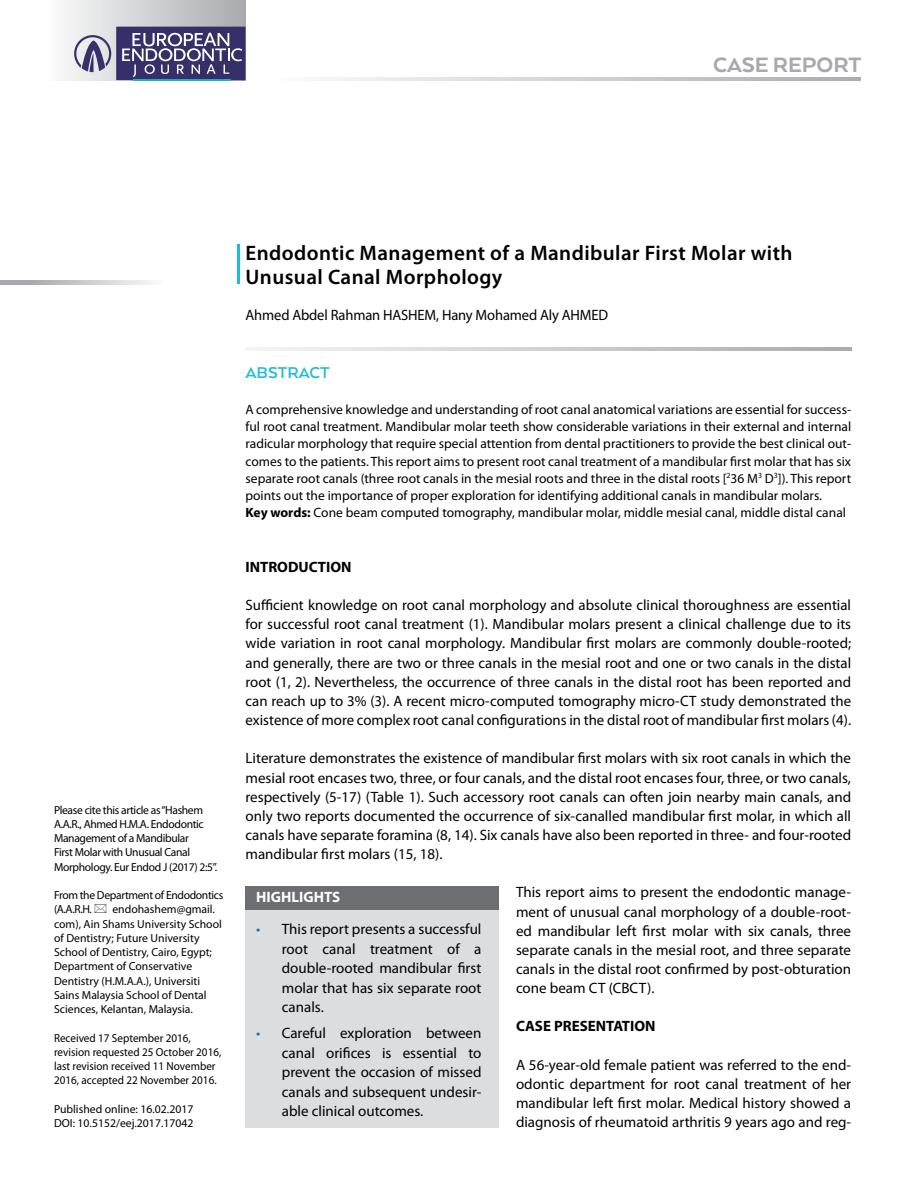
<style>
.page{position:relative;width:915px;height:1191px;background:#fff}
.page>*{position:absolute;margin:0;border:0;box-sizing:border-box;transform-origin:0 0}
.t1{font:800 24px "Arquitecta";color:#a7a9ac}
.t2{font:600 21px/24px "Myriad Pro";letter-spacing:.02em;color:#000}
.t3{font:700 18px "Arquitecta";color:#1abcdc}
.t4{font:15px/19.2px "Myriad Pro";color:#000;text-align:justify}
.t5{font:700 15px "Myriad Pro";color:#000}
.t6{font:700 15px "Myriad Pro";color:#fff}
.t7{font:13.5px/17.2px "Myriad Pro";color:#000}
.t8{font:11.7px/14.2px "Myriad Pro";color:#000}
.t9{font:11.7px/14.2px "Myriad Pro";letter-spacing:-.03em;color:#000}
.t10{font:11.7px/14.2px "Myriad Pro";color:#000;scale:.95 1}
.s1{font-weight:700}
.s2{color:#0182b4}
</style>
<div class="page">
<svg style="left:64px;top:0;width:181px;height:81px"></svg>
<img style="left:116px;top:27px;width:129px;height:53px">
<svg style="left:122px;top:33px;width:120px;height:44px;background:#66628c"></svg>
<img style="left:133px;top:79px;width:97px;height:1px">
<svg style="left:74px;top:35px;width:37px;height:37px"></svg>
<svg style="left:327px;top:77px;width:533px;height:4px;background:#ced0d1"></svg>
<svg style="left:251px;top:347px;width:599px;height:3px;background:#cecfd1"></svg>
<svg style="left:0;top:281px;width:152px;height:3px"></svg>
<hr style="left:237px;top:244px;width:2px;height:40px;background:#1abcdc">
<div style="left:245px;top:885px;width:254px;height:242px;background:#dcddde"></div>
<div style="left:245px;top:885px;width:254px;height:24px;background:#6d6e71"></div>
<h1 class="t1" style="left:712px;top:50px;width:150px">CASE REPORT</h1>
<p class="t9" style="left:54px;top:802px;width:165px">Please cite this article as “Hashem<br>A.A.R., Ahmed H.M.A. Endodontic<br>Management of a Mandibular<br>First Molar with Unusual Canal<br>Morphology. Eur Endod J (2017) 2:5”.</p>
<p class="t9" style="left:54px;top:888px;width:171px">From the Department of Endodontics (A.A.R.H.</p>
<p class="t8" style="left:54px;top:902px;width:169px;text-indent:58px">endohashem@gmail. com), Ain Shams University School of Dentistry; Future University<br>School of Dentistry, Cairo, Egypt;<br>Department of Conservative<br>Dentistry (H.M.A.A.), Universiti<br>Sains Malaysia School of Dental<br>Sciences, Kelantan, Malaysia.</p>
<p class="t10" style="left:54px;top:1030px;width:178px">Received 17 September 2016, revision requested 25 October 2016, last revision received 11 November 2016, accepted 22 November 2016.</p>
<p class="t8" style="left:54px;top:1101px;width:141px">Published online: 16.02.2017<br>DOI: 10.5152/eej.2017.17042</p>
<h2 class="t2" style="left:245px;top:241px;width:548px">Endodontic Management of a Mandibular First Molar with<br>Unusual Canal Morphology</h2>
<p class="t4" style="left:245px;top:305px;width:364px">Ahmed Abdel Rahman HASHEM, Hany Mohamed Aly AHMED</p>
<p class="t3" style="left:245px;top:362px;width:85px">ABSTRACT</p>
<p class="t7" style="left:245px;top:400px;width:607px">A comprehensive knowledge and understanding of root canal anatomical variations are essential for success&shy;ful root canal treatment. Mandibular molar teeth show considerable variations in their external and internal radicular morphology that require special attention from dental practitioners to provide the best clinical out&shy;comes to the patients. This report aims to present root canal treatment of a mandibular first molar that has six separate root canals (three root canals in the mesial roots and three in the distal roots [<sup>2</sup>36 M<sup>3</sup> D<sup>3</sup>]). This report points out the importance of proper exploration for identifying additional canals in mandibular molars.<br><span class="s1">Key words:</span> Cone beam computed tomography, mandibular molar, middle mesial canal, middle distal canal</p>
<p class="t5" style="left:245px;top:557px;width:107px">INTRODUCTION</p>
<p class="t4" style="left:245px;top:595px;width:607px">Sufficient knowledge on root canal morphology and absolute clinical thoroughness are essential for successful root canal treatment (1). Mandibular molars present a clinical challenge due to its wide variation in root canal morphology. Mandibular first molars are commonly double-rooted; and generally, there are two or three canals in the mesial root and one or two canals in the distal root (1, 2). Nevertheless, the occurrence of three canals in the distal root has been reported and can reach up to 3% (3). A recent micro-computed tomography micro-CT study demonstrated the existence of more complex root canal configurations in the distal root of mandibular first molars (4).</p>
<p class="t4" style="left:245px;top:748px;width:607px">Literature demonstrates the existence of mandibular first molars with six root canals in which the mesial root encases two, three, or four canals, and the distal root encases four, three, or two canals, respectively (5-17) (Table 1). Such accessory root canals can often join nearby main canals, and only two reports documented the occurrence of six-canalled mandibular first molar, in which all canals have separate foramina (8, 14). Six canals have also been reported in three- and four-rooted mandibular first molars (15, 18).</p>
<p class="t4" style="left:516px;top:882px;width:336px">This report aims to present the endodontic manage&shy;ment of unusual canal morphology of a double-root&shy;ed mandibular left first molar with six canals, three separate canals in the mesial root, and three separate canals in the distal root confirmed by post-obturation cone beam CT (CBCT).</p>
<p class="t5" style="left:516px;top:1016px;width:141px">CASE PRESENTATION</p>
<p class="t4" style="left:516px;top:1054px;width:336px">A 56-year-old female patient was referred to the end&shy;odontic department for root canal treatment of her mandibular left first molar. Medical history showed a diagnosis of rheumatoid arthritis 9 years ago and reg-</p>
<p class="t6" style="left:256px;top:887px;width:85px">HIGHLIGHTS</p>
<p class="t4" style="left:282px;top:919px;width:201px;text-indent:-26px"><span class="s2">•</span> This report presents a successful root canal treatment of a double-rooted mandibular first molar that has six separate root canals.</p>
<p class="t4" style="left:282px;top:1023px;width:201px;text-indent:-26px"><span class="s2">•</span> Careful exploration between canal orifices is essential to prevent the occasion of missed canals and subsequent undesir&shy;able clinical outcomes.</p>
</div>
